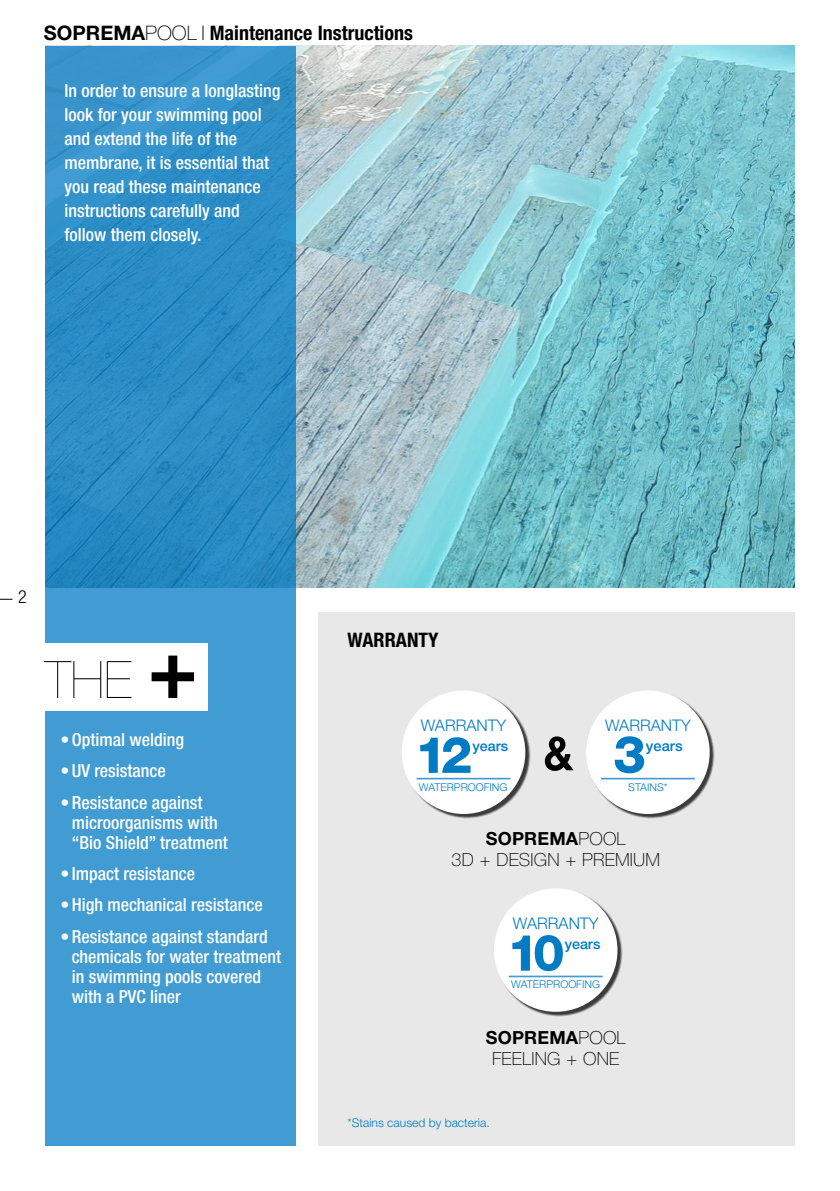
<style>
.page{position:relative;width:840px;height:1191px;background:#fff}
.page>*{position:absolute;margin:0;border:0;box-sizing:border-box;transform-origin:0 0}
.t1{font:800 51.8px "Helvetica Neue LT Std";color:#007bc4}
.t2{font:200 51.6px "Helvetica Neue LT Std";color:#000}
.t3{font:800 50.4px "Helvetica Neue LT Std";color:#007bc4}
.t4{font:700 condensed 20px "Helvetica Neue LT Std";color:#000}
.t5{font:500 condensed 18px/24px "Helvetica Neue LT Std";color:#fff}
.t6{font:100 18px/21.2px "Helvetica Neue LT Std";letter-spacing:.01em;color:#000;text-align:center}
.t7{font:300 condensed 18px "Helvetica Neue LT Std";color:#000}
.t8{font:300 16px "Helvetica Neue LT Std";color:#007bc4}
.t9{font:500 14.6px "Helvetica Neue LT Std";color:#007bc4}
.t10{font:500 14.2px "Helvetica Neue LT Std";color:#007bc4}
.t11{font:300 12px "Helvetica Neue LT Std";color:#007bc4}
.t12{font:300 10.8px "Helvetica Neue LT Std";color:#007bc4}
.s1{font-stretch:normal}
.s2{font-weight:100;font-stretch:normal}
.s3{font-weight:100;font-stretch:expanded}
.s4{font-weight:700;font-size:84px}
.s5{font-weight:700}
</style>
<div class="page">
<div style="left:317px;top:612px;width:477px;height:533px;background:#e8e8e8"></div>
<img style="left:295px;top:46px;width:499px;height:542px">
<svg style="left:0;top:599px;width:12px;height:1px"></svg>
<svg style="left:45px;top:46px;width:250px;height:1099px;background:#3694cb"></svg>
<div style="left:31px;top:643px;width:176px;height:68px;background:#fff"></div>
<svg style="left:544px;top:736px;width:29px;height:35px"></svg>
<div style="left:403px;top:692px;width:127px;height:127px;background:#000;opacity:.75"></div>
<div style="left:401px;top:690px;width:124px;height:124px;background:#fff;border-radius:50%"></div>
<hr style="left:416px;top:778px;width:94px;height:1px;background:#007bc4">
<div style="left:587px;top:692px;width:127px;height:127px;background:#000;opacity:.75"></div>
<div style="left:586px;top:690px;width:123px;height:124px;background:#fff;border-radius:50%"></div>
<hr style="left:600px;top:778px;width:94px;height:1px;background:#007bc4">
<div style="left:495px;top:889px;width:127px;height:127px;background:#000;opacity:.75"></div>
<div style="left:493px;top:888px;width:124px;height:123px;background:#fff;border-radius:50%"></div>
<hr style="left:508px;top:975px;width:94px;height:2px;background:#007bc4">
<p class="t4" style="left:44px;top:21px;width:370px"><span class="s1">SOPREMA</span><span class="s2">POOL</span> <span class="s3">l</span> Maintenance Instructions</p>
<p class="t5" style="left:65px;top:78px;width:217px">In order to ensure a longlasting look for your swimming pool and extend the life of the membrane, it is essential that you read these maintenance instructions carefully and follow them closely.</p>
<p class="t7" style="left:18px;top:586px;width:10px">2</p>
<h2 class="t2" style="left:45px;top:650px;width:155px">THE <span class="s4">+</span></h2>
<p class="t5" style="left:60px;top:727px;width:125px">•Optimal welding</p>
<p class="t5" style="left:60px;top:758px;width:107px">•UV resistance</p>
<p class="t5" style="left:72px;top:792px;width:157px;line-height:20px;text-indent:-11px">•Resistance against microorganisms with “Bio Shield” treatment</p>
<p class="t5" style="left:60px;top:861px;width:136px">• Impact resistance</p>
<p class="t5" style="left:60px;top:892px;width:204px">•High mechanical resistance</p>
<p class="t5" style="left:72px;top:926px;width:211px;line-height:20px;text-indent:-11px">•Resistance against standard chemicals for water treatment in swimming pools covered with a PVC liner</p>
<p class="t4" style="left:347px;top:627px;width:92px">WARRANTY</p>
<p class="t8" style="left:420px;top:715px;width:87px">WARRANTY</p>
<p class="t8" style="left:604px;top:715px;width:87px">WARRANTY</p>
<h3 class="t3" style="left:414px;top:725px;width:59px">12</h3>
<p class="t10" style="left:472px;top:737px;width:37px">years</p>
<h1 class="t1" style="left:613px;top:723px;width:34px">3</h1>
<p class="t9" style="left:645px;top:736px;width:38px">years</p>
<p class="t12" style="left:628px;top:780px;width:41px">STAINS*</p>
<p class="t12" style="left:418px;top:780px;width:90px">WATERPROOFING</p>
<p class="t6" style="left:451px;top:828px;width:210px"><span class="s5">SOPREMA</span>POOL<br>3D + DESIGN + PREMIUM</p>
<p class="t8" style="left:512px;top:913px;width:87px">WARRANTY</p>
<h3 class="t3" style="left:507px;top:922px;width:59px">10</h3>
<p class="t10" style="left:564px;top:935px;width:37px">years</p>
<p class="t12" style="left:511px;top:977px;width:90px">WATERPROOFING</p>
<p class="t6" style="left:485px;top:1026px;width:141px"><span class="s5">SOPREMA</span>POOL<br>FEELING + ONE</p>
<p class="t11" style="left:347px;top:1115px;width:144px">*Stains caused by bacteria.</p>
</div>
